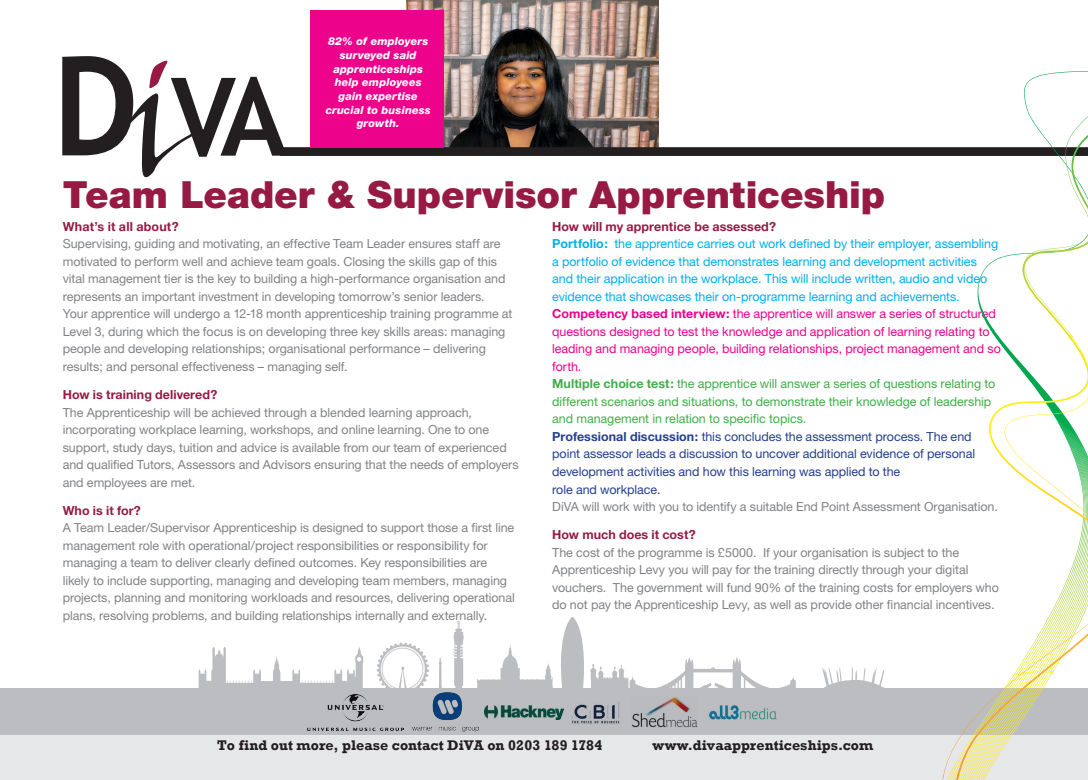
<style>
.page{position:relative;width:1088px;height:780px;background:#fff}
.page>*{position:absolute;margin:0;border:0;box-sizing:border-box;transform-origin:0 0}
.t1{font:900 37.5px "Helvetica Neue";letter-spacing:-.005em;color:#961a44}
.t2{font:700 14.38px "Rockwell";letter-spacing:.005em;color:#231f20}
.t3{font:12.5px/17.5px "Helvetica Neue";letter-spacing:-.005em;color:#808285}
.t4{font:12.5px/17.5px "Helvetica Neue";letter-spacing:-.005em;color:#00aeef}
.t5{font:700 12.5px "Helvetica Neue";letter-spacing:.005em;color:#961a44}
.t6{font:italic 800 11px/13.6px "Helvetica Neue";letter-spacing:.01em;color:#fff;text-align:center}
.s1{font-weight:700;color:#961a44}
.s2{font-weight:700}
.s3{font-weight:700;color:#ed028c}
.s4{color:#ed028c}
.s5{font-weight:700;color:#40ae49}
.s6{color:#40ae49}
.s7{font-weight:700;color:#253f8e}
.s8{color:#253f8e}
</style>
<div class="page">
<div style="left:0;top:694px;width:1087px;height:86px;background:#e6e7e9"></div>
<svg style="left:199px;top:617px;width:686px;height:71px"></svg>
<div style="left:0;top:688px;width:1087px;height:46px;background:#bcbdc0"></div>
<img style="left:709px;top:705px;width:68px;height:15px">
<img style="left:632px;top:697px;width:66px;height:30px">
<img style="left:567px;top:683px;width:57px;height:52px">
<img style="left:485px;top:705px;width:78px;height:14px">
<img style="left:307px;top:694px;width:97px;height:36px">
<img style="left:412px;top:692px;width:66px;height:40px">
<img style="left:406px;top:0;width:252px;height:147px">
<svg style="left:62px;top:56px;width:222px;height:122px"></svg>
<div style="left:280px;top:147px;width:808px;height:9px;background:#231f20"></div>
<div style="left:311px;top:10px;width:133px;height:137px;background:#ed028c"></div>
<svg style="left:942px;top:116px;width:146px;height:664px"></svg>
<p class="t6" style="left:326px;top:34px;width:107px">82% of employers surveyed said apprenticeships help employees gain expertise crucial to business growth.</p>
<h1 class="t1" style="left:63px;top:172px;width:824px">Team Leader &amp; Supervisor Apprenticeship</h1>
<p class="t5" style="left:63px;top:219px;width:117px">What’s it all about?</p>
<p class="t3" style="left:63px;top:235px;width:451px">Supervising, guiding and motivating, an effective Team Leader ensures staff are motivated to perform well and achieve team goals. Closing the skills gap of this vital management tier is the key to building a high-performance organisation and represents an important investment in developing tomorrow’s senior leaders.<br>Your apprentice will undergo a 12-18 month apprenticeship training programme at Level 3, during which the focus is on developing three key skills areas: managing people and developing relationships; organisational performance – delivering results; and personal effectiveness – managing self.</p>
<p class="t5" style="left:63px;top:387px;width:156px">How is training delivered?</p>
<p class="t3" style="left:63px;top:403px;width:458px">The Apprenticeship will be achieved through a blended learning approach, incorporating workplace learning, workshops, and online learning. One to one support, study days, tuition and advice is available from our team of experienced and qualified Tutors, Assessors and Advisors ensuring that the needs of employers and employees are met.</p>
<p class="t5" style="left:63px;top:502px;width:80px">Who is it for?</p>
<p class="t3" style="left:63px;top:519px;width:454px">A Team Leader/Supervisor Apprenticeship is designed to support those a first line management role with operational/project responsibilities or responsibility for managing a team to deliver clearly defined outcomes. Key responsibilities are likely to include supporting, managing and developing team members, managing projects, planning and monitoring workloads and resources, delivering operational plans, resolving problems, and building relationships internally and externally.</p>
<p class="t4" style="left:552px;top:217px;width:450px"><span class="s1">How will my apprentice be assessed?<br></span><span class="s2">Portfolio:</span> the apprentice carries out work defined by their employer, assembling a portfolio of evidence that demonstrates learning and development activities and their application in the workplace. This will include written, audio and video evidence that showcases their on-programme learning and achievements.<br><span class="s3">Competency based interview:</span> <span class="s4">the apprentice will answer a series of structured questions designed to test the knowledge and application of learning relating to leading and managing people, building relationships, project management and so forth.<br></span><span class="s5">Multiple choice test:</span> <span class="s6">the apprentice will answer a series of questions relating to different scenarios and situations, to demonstrate their knowledge of leadership and management in relation to specific topics.<br></span><span class="s7">Professional discussion:</span> <span class="s8">this concludes the assessment process. The end point assessor leads a discussion to uncover additional evidence of personal development activities and how this learning was applied to the<br>role and workplace.</span></p>
<p class="t3" style="left:552px;top:497px;width:447px">DiVA will work with you to identify a suitable End Point Assessment Organisation.</p>
<p class="t5" style="left:552px;top:527px;width:145px">How much does it cost?</p>
<p class="t3" style="left:552px;top:543px;width:448px">The cost of the programme is £5000. If your organisation is subject to the Apprenticeship Levy you will pay for the training directly through your digital vouchers. The government will fund 90% of the training costs for employers who do not pay the Apprenticeship Levy, as well as provide other financial incentives.</p>
<p class="t2" style="left:217px;top:736px;width:386px">To find out more, please contact DiVA on 0203 189 1784</p>
<p class="t2" style="left:652px;top:736px;width:222px">www.divaapprenticeships.com</p>
</div>
